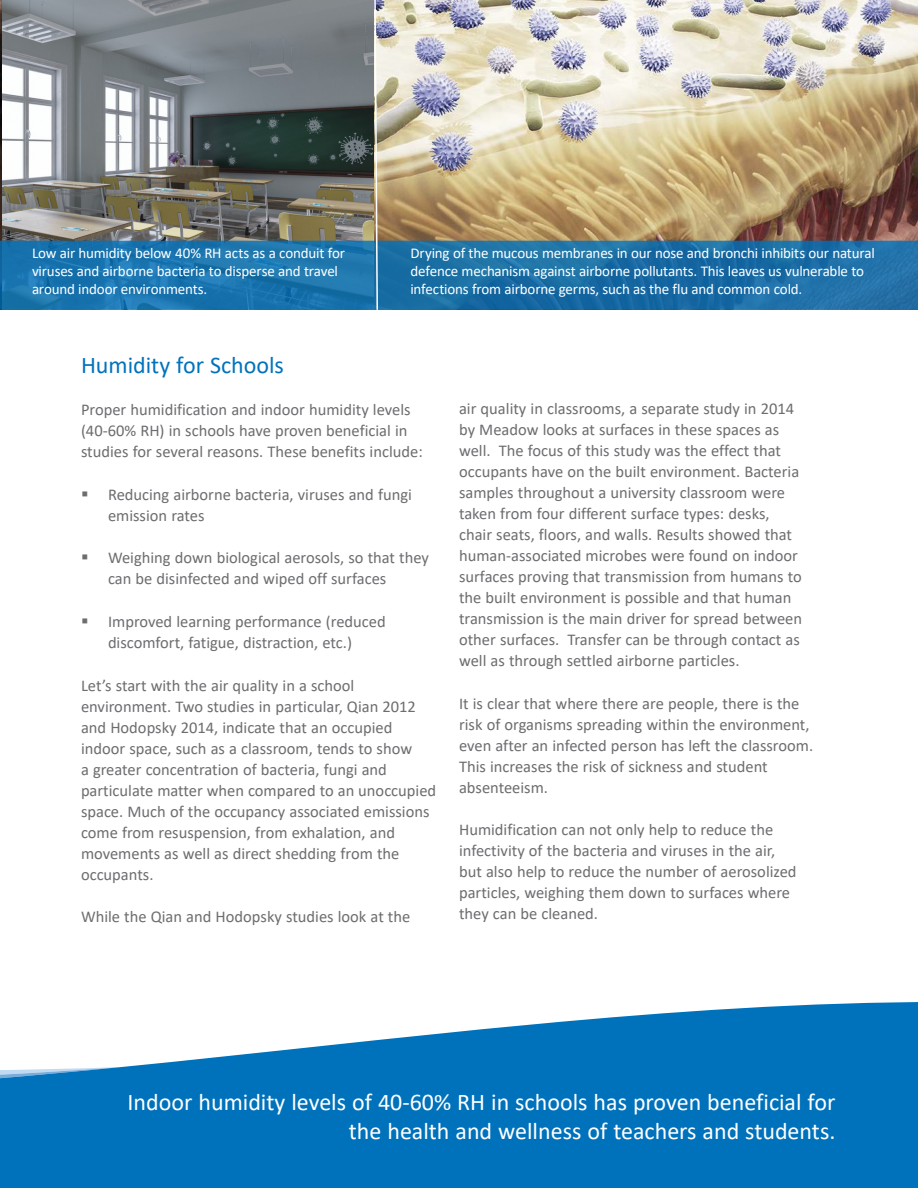
<style>
.page{position:relative;width:918px;height:1188px;background:#fff}
.page>*{position:absolute;margin:0;border:0;box-sizing:border-box;transform-origin:0 0}
.Hospital_Reference{font:24px/28.5px "Calibri";color:#fff;text-align:right}
.TS_Paragraph_text{font:24px "Calibri";color:#0072bc}
.TS_Paragraph_text-2{font:16.5px/21px "Calibri";color:#6c6d70}
.Hospital_Reference-2{font:15px/18px "Calibri";letter-spacing:-.01em;color:#fff}
</style>
<div class="page">
<svg style="left:0;top:1002px;width:918px;height:186px;fill:#0072bc"></svg>
<img style="left:0;top:0;width:918px;height:241px">
<svg style="left:0;top:241px;width:918px;height:69px;background:#1b70a8"></svg>
<svg style="left:373px;top:0;width:6px;height:310px;background:#a8b1ae"></svg>
<p class="Hospital_Reference-2" style="left:32px;top:244px;width:315px">Low air humidity below 40% RH acts as a conduit for viruses and airborne bacteria to disperse and travel around indoor environments.</p>
<p class="Hospital_Reference-2" style="left:410px;top:244px;width:466px">Drying of the mucous membranes in our nose and bronchi inhibits our natural defence mechanism against airborne pollutants. This leaves us vulnerable to infections from airborne germs, such as the flu and common cold.</p>
<p class="TS_Paragraph_text" style="left:81px;top:348px;width:204px">Humidity for Schools</p>
<p class="TS_Paragraph_text-2" style="left:81px;top:399px;width:343px">Proper humidification and indoor humidity levels (40-60% RH) in schools have proven beneficial in studies for several reasons. These benefits include:</p>
<p class="TS_Paragraph_text-2" style="left:108px;top:483px;width:305px">Reducing airborne bacteria, viruses and fungi emission rates</p>
<p class="TS_Paragraph_text-2" style="left:108px;top:547px;width:323px">Weighing down biological aerosols, so that they can be disinfected and wiped off surfaces</p>
<p class="TS_Paragraph_text-2" style="left:108px;top:611px;width:279px">Improved learning performance (reduced discomfort, fatigue, distraction, etc.)</p>
<p class="TS_Paragraph_text-2" style="left:81px;top:674px;width:357px">Let’s start with the air quality in a school environment. Two studies in particular, Qian 2012 and Hodopsky 2014, indicate that an occupied indoor space, such as a classroom, tends to show<br>a greater concentration of bacteria, fungi and particulate matter when compared to an unoccupied space. Much of the occupancy associated emissions come from resuspension, from exhalation, and movements as well as direct shedding from the occupants.</p>
<p class="TS_Paragraph_text-2" style="left:81px;top:906px;width:331px">While the Qian and Hodopsky studies look at the</p>
<p class="TS_Paragraph_text-2" style="left:459px;top:398px;width:345px">air quality in classrooms, a separate study in 2014 by Meadow looks at surfaces in these spaces as well. The focus of this study was the effect that occupants have on the built environment. Bacteria samples throughout a university classroom were taken from four different surface types: desks, chair seats, floors, and walls. Results showed that human-associated microbes were found on indoor surfaces proving that transmission from humans to the built environment is possible and that human transmission is the main driver for spread between other surfaces. Transfer can be through contact as well as through settled airborne particles.</p>
<p class="TS_Paragraph_text-2" style="left:459px;top:692px;width:356px">It is clear that where there are people, there is the risk of organisms spreading within the environment, even after an infected person has left the classroom.<br>This increases the risk of sickness and student absenteeism.</p>
<p class="TS_Paragraph_text-2" style="left:459px;top:819px;width:339px">Humidification can not only help to reduce the infectivity of the bacteria and viruses in the air, but also help to reduce the number of aerosolized particles, weighing them down to surfaces where they can be cleaned.</p>
<p class="Hospital_Reference" style="left:128px;top:1087px;width:709px">Indoor humidity levels of 40-60% RH in schools has proven beneficial for the health and wellness of teachers and students.</p>
</div>
